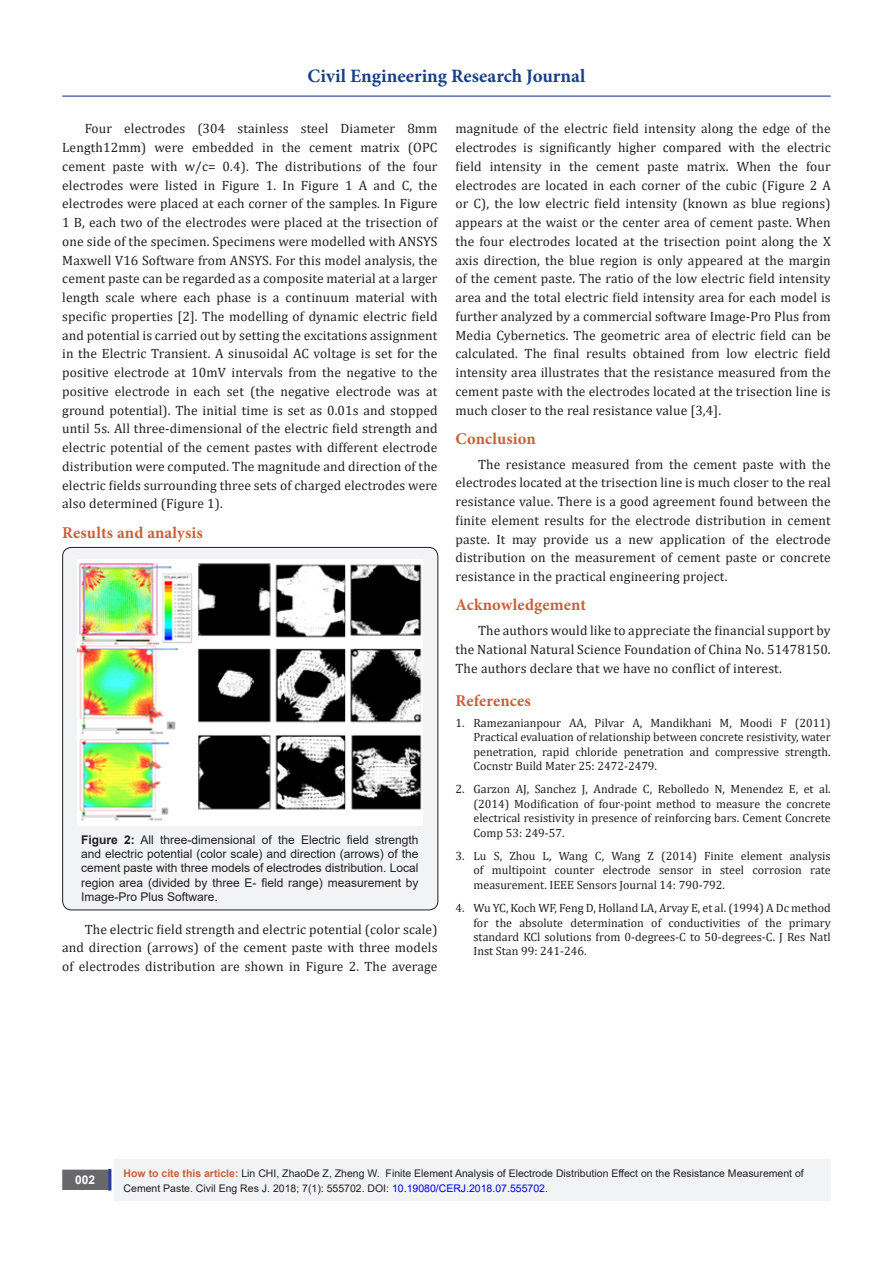
<style>
.page{position:relative;width:893px;height:1263px;background:#fff}
.page>*{position:absolute;margin:0;border:0;box-sizing:border-box;transform-origin:0 0}
.t1{font:700 18.9px "Minion Pro";color:#183f89}
.List_Paragraph{font:700 16.5px "Minion Pro";letter-spacing:.01em;color:#ca5f37}
.List_Paragraph-2{font:13.5px/18.8px "Cambria";letter-spacing:.01em;color:#231f20;text-align:justify}
.t2{font:12px/14.4px "Cambria";color:#231f20;text-align:justify}
.t3{font:12px/14.4px "Arial";color:#231f20;text-align:justify}
.t4{font:700 12px "Arial";color:#fff}
.t5{font:10.5px/15px "Arial";color:#231f20}
.s1{font-weight:700}
.s2{font-weight:700;color:#ca5f37}
.s3{color:#00f}
</style>
<div class="page">
<div style="left:115px;top:1160px;width:716px;height:41px;background:#f2f3f4"></div>
<div style="left:63px;top:1170px;width:44px;height:19px;background:#68676a"></div>
<div style="left:62px;top:1169px;width:46px;height:21px;border:2px solid #68676a"></div>
<div style="left:108px;top:1169px;width:3px;height:21px;background:#253f8e;border:2px solid #253f8e"></div>
<hr style="left:62px;top:96px;width:769px;height:1px;background:#253f8e">
<div style="left:63px;top:547px;width:375px;height:363px;background:#f2f3f4;border-radius:9px"></div>
<div style="left:62px;top:547px;width:376px;height:363px;border:1px solid #231f20;border-radius:9px"></div>
<img style="left:78px;top:559px;width:345px;height:266px">
<h1 class="t1" style="left:308px;top:63px;width:279px">Civil Engineering Research Journal</h1>
<p class="List_Paragraph-2" style="left:62px;top:119px;width:377px;text-indent:22px">Four electrodes (304 stainless steel Diameter 8mm Length12mm) were embedded in the cement matrix (OPC cement paste with w/c= 0.4). The distributions of the four electrodes were listed in Figure 1. In Figure 1 A and C, the electrodes were placed at each corner of the samples. In Figure 1 B, each two of the electrodes were placed at the trisection of one side of the specimen. Specimens were modelled with ANSYS Maxwell V16 Software from ANSYS. For this model analysis, the cement paste can be regarded as a composite material at a larger length scale where each phase is a continuum material with specific properties [2]. The modelling of dynamic electric field and potential is carried out by setting the excitations assignment in the Electric Transient. A sinusoidal AC voltage is set for the positive electrode at 10mV intervals from the negative to the positive electrode in each set (the negative electrode was at ground potential). The initial time is set as 0.01s and stopped until 5s. All three-dimensional of the electric field strength and electric potential of the cement pastes with different electrode distribution were computed. The magnitude and direction of the electric fields surrounding three sets of charged electrodes were also determined (Figure 1).</p>
<p class="List_Paragraph" style="left:62px;top:521px;width:142px">Results and analysis</p>
<p class="List_Paragraph-2" style="left:455px;top:119px;width:377px">magnitude of the electric field intensity along the edge of the electrodes is significantly higher compared with the electric field intensity in the cement paste matrix. When the four electrodes are located in each corner of the cubic (Figure 2 A or C), the low electric field intensity (known as blue regions) appears at the waist or the center area of cement paste. When the four electrodes located at the trisection point along the X axis direction, the blue region is only appeared at the margin of the cement paste. The ratio of the low electric field intensity area and the total electric field intensity area for each model is further analyzed by a commercial software Image-Pro Plus from Media Cybernetics. The geometric area of electric field can be calculated. The final results obtained from low electric field intensity area illustrates that the resistance measured from the cement paste with the electrodes located at the trisection line is much closer to the real resistance value [3,4].</p>
<p class="List_Paragraph" style="left:455px;top:427px;width:82px">Conclusion</p>
<p class="List_Paragraph-2" style="left:455px;top:455px;width:377px;text-indent:22px">The resistance measured from the cement paste with the electrodes located at the trisection line is much closer to the real resistance value. There is a good agreement found between the finite element results for the electrode distribution in cement paste. It may provide us a new application of the electrode distribution on the measurement of cement paste or concrete resistance in the practical engineering project.</p>
<p class="List_Paragraph" style="left:455px;top:593px;width:132px">Acknowledgement</p>
<p class="List_Paragraph-2" style="left:455px;top:621px;width:377px;text-indent:22px">The authors would like to appreciate the financial support by the National Natural Science Foundation of China No. 51478150.<br>The authors declare that we have no conflict of interest.</p>
<p class="List_Paragraph" style="left:455px;top:689px;width:77px">References</p>
<p class="t2" style="left:473px;top:715px;width:359px;text-indent:-18px">1. Ramezanianpour AA, Pilvar A, Mandikhani M, Moodi F (2011)<br>Practical evaluation of relationship between concrete resistivity, water penetration, rapid chloride penetration and compressive strength.<br>Cocnstr Build Mater 25: 2472-2479.</p>
<p class="t2" style="left:473px;top:782px;width:359px;text-indent:-18px">2. Garzon AJ, Sanchez J, Andrade C, Rebolledo N, Menendez E, et al. (2014) Modification of four-point method to measure the concrete electrical resistivity in presence of reinforcing bars. Cement Concrete Comp 53: 249-57.</p>
<p class="t2" style="left:473px;top:849px;width:359px;text-indent:-18px">3. Lu S, Zhou L, Wang C, Wang Z (2014) Finite element analysis of multipoint counter electrode sensor in steel corrosion rate measurement. IEEE Sensors Journal 14: 790-792.</p>
<p class="t2" style="left:473px;top:901px;width:359px;text-indent:-18px">4. Wu YC, Koch WF, Feng D, Holland LA, Arvay E, et al. (1994) A Dc method for the absolute determination of conductivities of the primary standard KCl solutions from 0-degrees-C to 50-degrees-C. J Res Natl Inst Stan 99: 241-246.</p>
<p class="t3" style="left:81px;top:832px;width:339px"><span class="s1">Figure 2:</span> All three-dimensional of the Electric field strength and electric potential (color scale) and direction (arrows) of the cement paste with three models of electrodes distribution. Local region area (divided by three E- field range) measurement by Image-Pro Plus Software.</p>
<p class="List_Paragraph-2" style="left:62px;top:920px;width:377px;text-indent:22px">The electric field strength and electric potential (color scale) and direction (arrows) of the cement paste with three models of electrodes distribution are shown in Figure 2. The average</p>
<p class="t4" style="left:75px;top:1171px;width:22px">002</p>
<p class="t5" style="left:124px;top:1165px;width:682px"><span class="s2">How to cite this article:</span> Lin CHI, ZhaoDe Z, Zheng W. Finite Element Analysis of Electrode Distribution Effect on the Resistance Measurement of<br>Cement Paste. Civil Eng Res J. 2018; 7(1): 555702. DOI: <span class="s3">10.19080/CERJ.2018.07.555702.</span></p>
</div>
